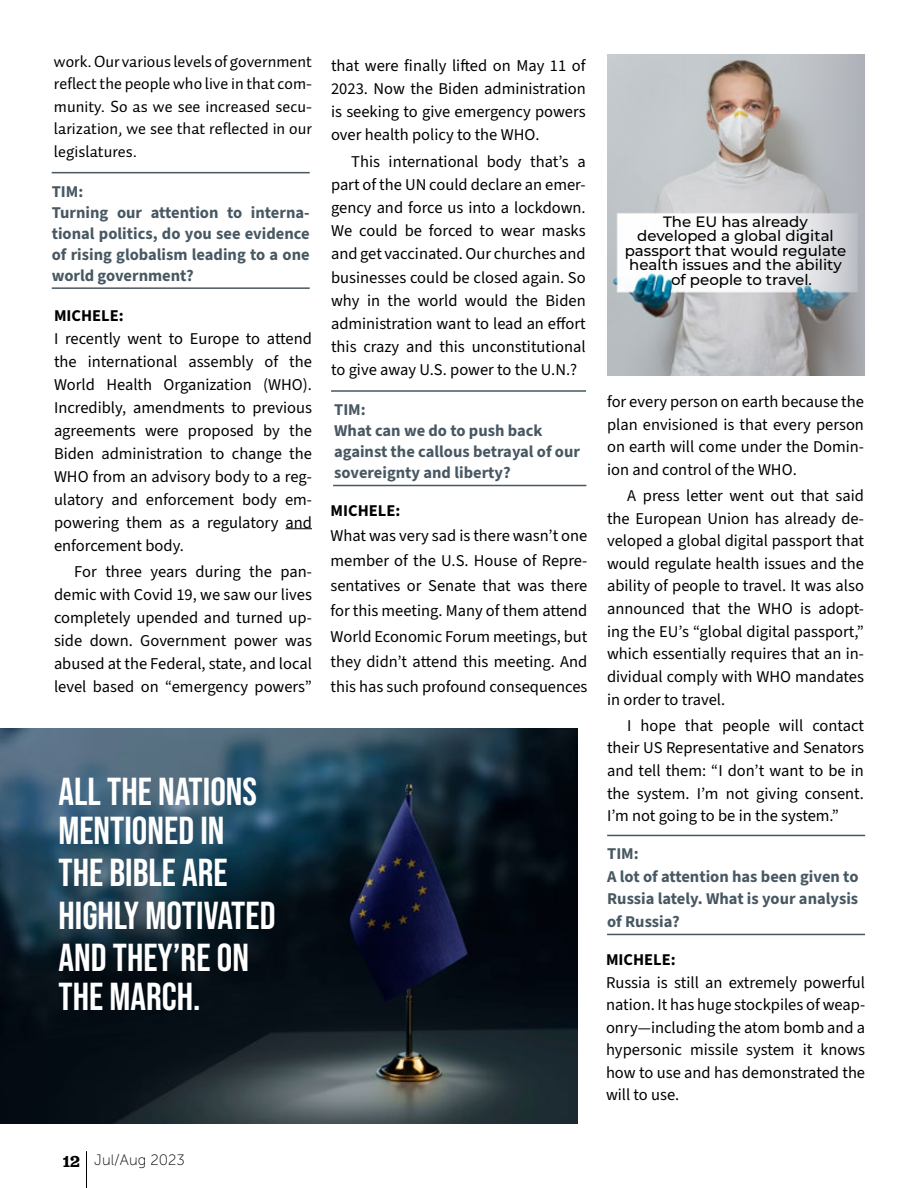
<style>
.page{position:relative;width:918px;height:1188px;background:#fff}
.page>*{position:absolute;margin:0;border:0;box-sizing:border-box;transform-origin:0 0}
.t1{font:39px/42.5px "Bebas Neue";color:#fff}
.t2{font:16.5px/22.6px "Source Sans 3";color:#000;text-align:justify}
.t3{font:700 16.5px/21px "Source Sans 3";color:#485862}
.t4{font:16.5px/22.5px "Auto Pro";color:#000;text-align:justify}
.t5{font:700 16.5px "Source Sans 3";color:#000}
.t6{font:500 15px "Montserrat";color:#000}
.t7{font:15px "Museo Sans 100";color:#000}
.s1{font-family:"Jubilat";font-weight:600;font-size:16.5px}
</style>
<div class="page">
<hr style="left:333px;top:485px;width:253px;height:1px;background:#485862">
<hr style="left:331px;top:390px;width:255px;height:2px;background:#485862">
<hr style="left:52px;top:287px;width:258px;height:2px;background:#485862">
<hr style="left:52px;top:172px;width:258px;height:1px;background:#485862">
<hr style="left:607px;top:835px;width:258px;height:1px;background:#485862">
<hr style="left:607px;top:934px;width:258px;height:1px;background:#485862">
<img style="left:607px;top:54px;width:258px;height:321px">
<svg style="left:285px;top:528px;width:27px;height:1px"></svg>
<img style="left:0;top:729px;width:577px;height:395px">
<hr style="left:86px;top:1151px;width:1px;height:37px;background:#000">
<p class="t4" style="left:54px;top:50px;width:260px">work. Our various levels of government reflect the people who live in that com&shy;munity. So as we see increased secu&shy;larization, we see that reflected in our legislatures.</p>
<p class="t3" style="left:52px;top:181px;width:260px">TIM:<br>Turning our attention to interna&shy;tional politics, do you see evidence of rising globalism leading to a one world government?</p>
<p class="t5" style="left:54px;top:304px;width:71px">MICHELE:</p>
<p class="t2" style="left:54px;top:327px;width:260px">I recently went to Europe to attend the international assembly of the World Health Organization (WHO).<br>Incredibly, amendments to previous agreements were proposed by the Biden administration to change the WHO from an advisory body to a reg&shy;ulatory and enforcement body em&shy;powering them as a regulatory and enforcement body.</p>
<p class="t2" style="left:54px;top:560px;width:260px;text-indent:20px">For three years during the pan&shy;demic with Covid 19, we saw our lives completely upended and turned up&shy;side down. Government power was abused at the Federal, state, and local level based on “emergency powers”</p>
<p class="t2" style="left:331px;top:53px;width:256px;line-height:23.2px">that were finally lifted on May 11 of 2023. Now the Biden administration is seeking to give emergency powers over health policy to the WHO.</p>
<p class="t2" style="left:331px;top:150px;width:256px;line-height:23.2px;text-indent:20px">This international body that’s a part of the UN could declare an emer&shy;gency and force us into a lockdown.<br>We could be forced to wear masks and get vaccinated. Our churches and businesses could be closed again. So why in the world would the Biden administration want to lead an effort this crazy and this unconstitutional to give away U.S. power to the U.N.?</p>
<p class="t3" style="left:334px;top:399px;width:247px">TIM:<br>What can we do to push back against the callous betrayal of our sovereignty and liberty?</p>
<p class="t5" style="left:331px;top:499px;width:71px">MICHELE:</p>
<p class="t2" style="left:331px;top:523px;width:258px;line-height:25.2px">What was very sad is there wasn’t one member of the U.S. House of Repre&shy;sentatives or Senate that was there for this meeting. Many of them attend World Economic Forum meetings, but they didn’t attend this meeting. And this has such profound consequences</p>
<h1 class="t1" style="left:58px;top:771px;width:200px;line-height:39px">ALL THE NATIONS<br>MENTIONED IN</h1>
<h1 class="t1" style="left:58px;top:851px;width:219px">THE BIBLE ARE<br>HIGHLY MOTIVATED<br>AND THEY’RE ON</h1>
<h1 class="t1" style="left:58px;top:975px;width:143px">THE MARCH.</h1>
<p class="t6" style="left:663px;top:211px;width:146px">The EU has already</p>
<p class="t6" style="left:637px;top:225px;width:198px">developed a global digital</p>
<p class="t6" style="left:625px;top:240px;width:223px">passport that would regulate</p>
<p class="t6" style="left:629px;top:255px;width:214px">health issues and the ability</p>
<p class="t6" style="left:671px;top:269px;width:142px">of people to travel.</p>
<p class="t2" style="left:607px;top:390px;width:258px">for every person on earth because the plan envisioned is that every person on earth will come under the Domin&shy;ion and control of the WHO.</p>
<p class="t2" style="left:607px;top:484px;width:258px;text-indent:20px">A press letter went out that said the European Union has already de&shy;veloped a global digital passport that would regulate health issues and the ability of people to travel. It was also announced that the WHO is adopt&shy;ing the EU’s “global digital passport,” which essentially requires that an in&shy;dividual comply with WHO mandates in order to travel.</p>
<p class="t2" style="left:607px;top:714px;width:258px;text-indent:20px">I hope that people will contact their US Representative and Senators and tell them: “I don’t want to be in the system. I’m not giving consent.<br>I’m not going to be in the system.”</p>
<p class="t3" style="left:607px;top:843px;width:253px;line-height:22.5px">TIM:<br>A lot of attention has been given to<br>Russia lately. What is your analysis of Russia?</p>
<p class="t5" style="left:606px;top:949px;width:71px">MICHELE:</p>
<p class="t2" style="left:606px;top:971px;width:261px">Russia is still an extremely powerful nation. It has huge stockpiles of weap&shy;onry—including the atom bomb and a hypersonic missile system it knows how to use and has demonstrated the will to use.</p>
<p class="t7" style="left:63px;top:1151px;width:123px"><span class="s1">12</span> Jul/Aug 2023</p>
</div>
